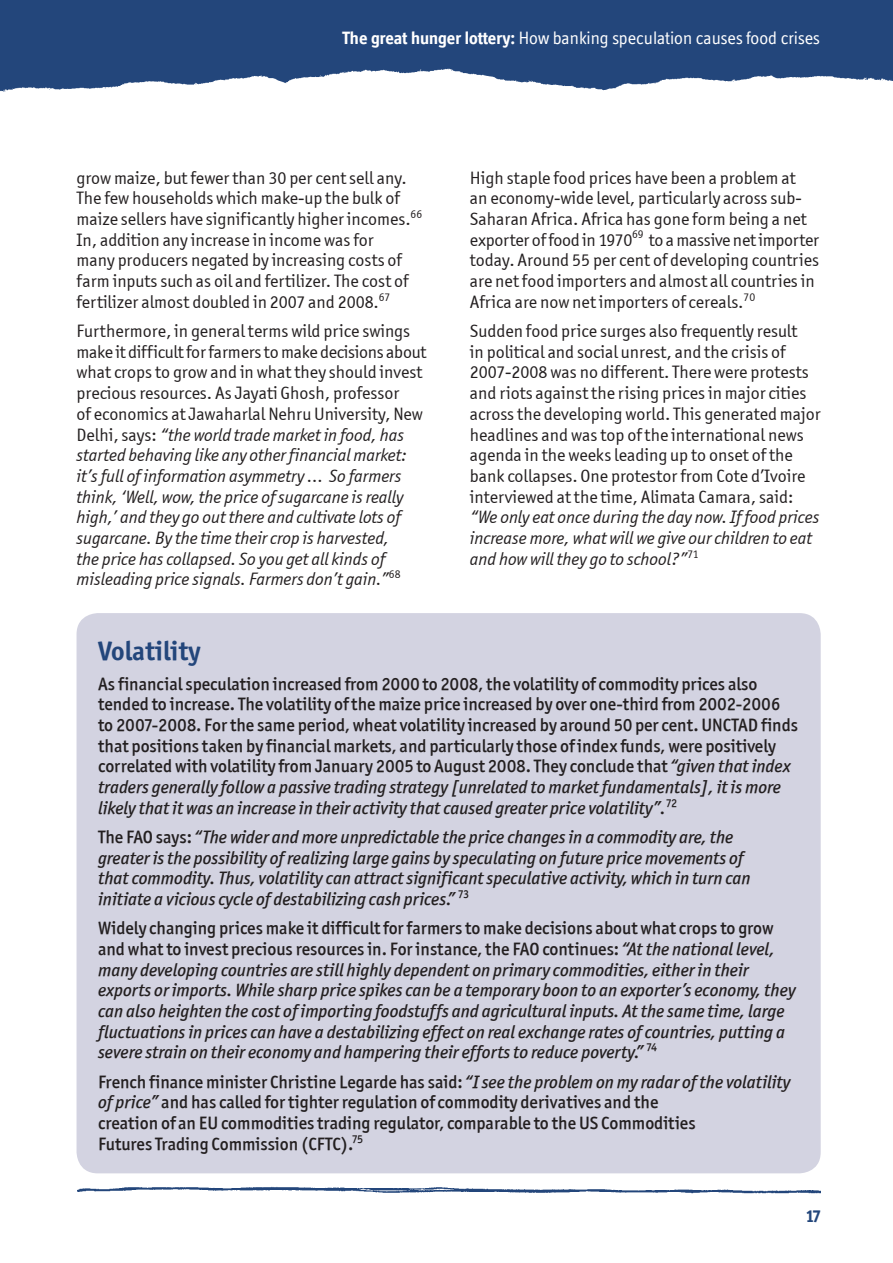
<style>
.page{position:relative;width:893px;height:1263px;background:#fff}
.page>*{position:absolute;margin:0;border:0;box-sizing:border-box;transform-origin:0 0}
.t1{font:27px "Officina Sans ITCTT Bold";color:#23467b}
.t2{font:18px/20.7px "Officina Sans ITCTT Book";color:#231f20}
.t3{font:italic 18px/20.7px "Officina San Md ITCTT Medium";color:#231f20}
.t4{font:18px/20.7px "Officina San Md ITCTT Medium";color:#231f20}
.t5{font:italic 18px/20.7px "Officina Sans ITCTT Book";color:#231f20}
.t6{font:18px "Officina Display ITC";color:#fff}
.t7{font:700 18px "Officina Display ITC";color:#23467b}
.s1{font-weight:700}
.s2{font-style:normal}
.s3{font-style:italic}
</style>
<div class="page">
<div style="left:77px;top:613px;width:744px;height:560px;background:#d3d3e1;border-radius:21px"></div>
<img style="left:0;top:0;width:893px;height:92px">
<img style="left:77px;top:1186px;width:744px;height:8px">
<p class="t6" style="left:342px;top:28px;width:479px"><span class="s1">The great hunger lottery:</span> How banking speculation causes food crises</p>
<p class="t2" style="left:77px;top:167px;width:347px">grow maize, but fewer than 30 per cent sell any.<br>The few households which make-up the bulk of maize sellers have significantly higher incomes.<sup>66<br></sup>In, addition any increase in income was for<br>many producers negated by increasing costs of farm inputs such as oil and fertilizer. The cost of fertilizer almost doubled in 2007 and 2008.<sup>67</sup></p>
<p class="t5" style="left:77px;top:321px;width:351px"><span class="s2">Furthermore, in general terms wild price swings make it difficult for farmers to make decisions about what crops to grow and in what they should invest precious resources. As Jayati Ghosh, professor<br>of economics at Jawaharlal Nehru University, New Delhi, says:</span> “the world trade market in food, has started behaving like any other financial market: it’s full of information asymmetry … So farmers think, ‘Well, wow, the price of sugarcane is really high,’ and they go out there and cultivate lots of sugarcane. By the time their crop is harvested,<br>the price has collapsed. So you get all kinds of misleading price signals. Farmers don’t gain.”<sup>68</sup></p>
<p class="t2" style="left:470px;top:167px;width:351px">High staple food prices have been a problem at<br>an economy-wide level, particularly across sub-Saharan Africa. Africa has gone form being a net exporter of food in 1970<sup>69</sup> to a massive net importer today. Around 55 per cent of developing countries are net food importers and almost all countries in Africa are now net importers of cereals.<sup>70</sup></p>
<p class="t2" style="left:470px;top:320px;width:352px">Sudden food price surges also frequently result<br>in political and social unrest, and the crisis of 2007-2008 was no different. There were protests and riots against the rising prices in major cities across the developing world. This generated major headlines and was top of the international news agenda in the weeks leading up to onset of the bank collapses. One protestor from Cote d’Ivoire interviewed at the time, Alimata Camara, said:</p>
<p class="t5" style="left:470px;top:507px;width:351px">“We only eat once during the day now. If food prices increase more, what will we give our children to eat and how will they go to school?”<sup>71</sup></p>
<h1 class="t1" style="left:98px;top:634px;width:104px">Volatility</h1>
<p class="t4" style="left:98px;top:673px;width:701px">As financial speculation increased from 2000 to 2008, the volatility of commodity prices also tended to increase. The volatility of the maize price increased by over one-third from 2002-2006 to 2007-2008. For the same period, wheat volatility increased by around 50 per cent. UNCTAD finds that positions taken by financial markets, and particularly those of index funds, were positively correlated with volatility from January 2005 to August 2008. They conclude that <span class="s3">“given that index traders generally follow a passive trading strategy [unrelated to market fundamentals], it is more likely that it was an increase in their activity that caused greater price volatility”.</span><sup>72</sup></p>
<p class="t3" style="left:98px;top:826px;width:654px"><span class="s2">The FAO says:</span> “The wider and more unpredictable the price changes in a commodity are, the greater is the possibility of realizing large gains by speculating on future price movements of that commodity. Thus, volatility can attract significant speculative activity, which in turn can initiate a vicious cycle of destabilizing cash prices.” <sup>73</sup></p>
<p class="t3" style="left:98px;top:918px;width:699px"><span class="s2">Widely changing prices make it difficult for farmers to make decisions about what crops to grow and what to invest precious resources in. For instance, the FAO continues:</span> “At the national level, many developing countries are still highly dependent on primary commodities, either in their exports or imports. While sharp price spikes can be a temporary boon to an exporter’s economy, they can also heighten the cost of importing foodstuffs and agricultural inputs. At the same time, large fluctuations in prices can have a destabilizing effect on real exchange rates of countries, putting a severe strain on their economy and hampering their efforts to reduce poverty.” <sup>74</sup></p>
<p class="t4" style="left:98px;top:1071px;width:694px">French finance minister Christine Legarde has said: <span class="s3">“I see the problem on my radar of the volatility of price”</span> and has called for tighter regulation of commodity derivatives and the<br>creation of an EU commodities trading regulator, comparable to the US Commodities<br>Futures Trading Commission (CFTC).<sup>75</sup></p>
<p class="t7" style="left:806px;top:1206px;width:16px">17</p>
</div>
